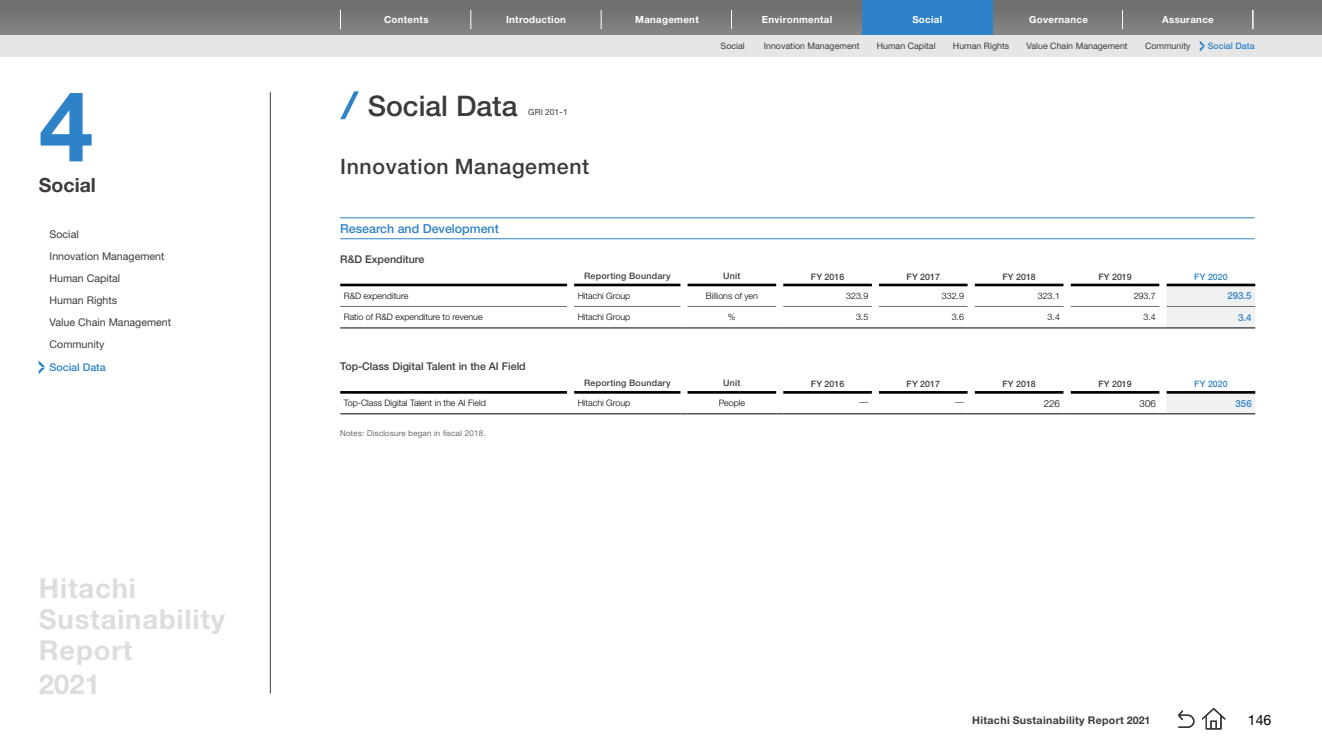
<style>
.page{position:relative;width:1322px;height:745px;background:#fff}
.page>*{position:absolute;margin:0;border:0;box-sizing:border-box;transform-origin:0 0}
.t1{font:700 97.5px "Helvetica Neue LT Std";color:#2d82c8}
.t2{font:500 28.38px "Helvetica Neue LT Std";color:#3e3a39}
.t3{font:700 27.5px/31px "Helvetica Neue LT Std";letter-spacing:.03em;color:#dcdddd}
.t4{font:500 21.25px "Helvetica Neue LT Std";letter-spacing:.03em;color:#3e3a39}
.t5{font:700 19.5px "Helvetica Neue LT Std";color:#3e3a39}
.t6{font:14.12px "Helvetica Neue LT Std";color:#000}
.t7{font:500 12.38px "Helvetica Neue LT Std";color:#2d82c8}
.t8{font:10.62px/22.1px "Helvetica Neue LT Std";color:#3e3a39}
.t9{font:500 10.62px "Helvetica Neue LT Std";color:#3e3a39}
.t10{font:700 10.62px "Helvetica Neue LT Std";letter-spacing:.03em;color:#3e3a39}
.t11{font:500 10.62px "Helvetica Neue LT Std";color:#2d82c8}
.t12{font:700 9.75px "Helvetica Neue LT Std";letter-spacing:.03em;color:#fff}
.t13{font:500 9.75px "Helvetica Neue LT Std";color:#2d82c8}
.t14{font:300 9.75px "Helvetica Neue LT Std";color:#000}
.t15{font:300 8.88px "Helvetica Neue LT Std";color:#000}
.t16{font:500 8.88px "Helvetica Neue LT Std";letter-spacing:.03em;color:#3e3a39}
.t17{font:8.88px "Helvetica Neue LT Std";color:#3e3a39}
.t18{font:500 8.88px "Helvetica Neue LT Std";color:#2d82c8}
.t19{font:300 8.88px "UD Shin Go Pro";color:#000}
.t20{font:8.38px "Helvetica Neue LT Std";letter-spacing:.015em;color:#3e3a39}
.t21{font:300 8px "Helvetica Neue LT Std";letter-spacing:.04em;color:#3e3a39}
</style>
<div class="page">
<hr style="left:340px;top:217px;width:914px;height:1px;background:#2d82c8">
<hr style="left:340px;top:238px;width:914px;height:1px;background:#2d82c8">
<svg style="left:340px;top:91px;width:19px;height:28px"></svg>
<hr style="left:340px;top:306px;width:227px;height:1px;background:#727171">
<hr style="left:574px;top:306px;width:106px;height:1px;background:#727171">
<hr style="left:687px;top:306px;width:89px;height:1px;background:#727171">
<hr style="left:783px;top:306px;width:89px;height:1px;background:#727171">
<hr style="left:879px;top:306px;width:88px;height:1px;background:#727171">
<hr style="left:975px;top:306px;width:88px;height:1px;background:#727171">
<hr style="left:1070px;top:306px;width:89px;height:1px;background:#727171">
<hr style="left:340px;top:283px;width:227px;height:3px;background:#000">
<hr style="left:574px;top:283px;width:106px;height:3px;background:#000">
<hr style="left:687px;top:283px;width:89px;height:3px;background:#000">
<hr style="left:783px;top:283px;width:89px;height:3px;background:#000">
<hr style="left:879px;top:283px;width:88px;height:3px;background:#000">
<hr style="left:975px;top:283px;width:88px;height:3px;background:#000">
<hr style="left:1070px;top:283px;width:89px;height:3px;background:#000">
<hr style="left:1166px;top:283px;width:89px;height:3px;background:#000">
<hr style="left:340px;top:327px;width:227px;height:1px;background:#000">
<hr style="left:574px;top:327px;width:106px;height:1px;background:#000">
<hr style="left:687px;top:327px;width:89px;height:1px;background:#000">
<hr style="left:783px;top:327px;width:89px;height:1px;background:#000">
<hr style="left:879px;top:327px;width:88px;height:1px;background:#000">
<hr style="left:975px;top:327px;width:88px;height:1px;background:#000">
<hr style="left:1070px;top:327px;width:89px;height:1px;background:#000">
<svg style="left:1159px;top:285px;width:96px;height:43px"></svg>
<hr style="left:1166px;top:327px;width:89px;height:1px;background:#000">
<div style="left:1166px;top:392px;width:89px;height:21px;background:#f0f1f1"></div>
<hr style="left:340px;top:391px;width:227px;height:2px;background:#000">
<hr style="left:574px;top:391px;width:106px;height:2px;background:#000">
<hr style="left:687px;top:391px;width:89px;height:2px;background:#000">
<hr style="left:783px;top:391px;width:89px;height:2px;background:#000">
<hr style="left:879px;top:391px;width:88px;height:2px;background:#000">
<hr style="left:975px;top:391px;width:88px;height:2px;background:#000">
<hr style="left:1070px;top:391px;width:89px;height:2px;background:#000">
<hr style="left:1166px;top:391px;width:89px;height:2px;background:#000">
<hr style="left:340px;top:413px;width:227px;height:1px;background:#000">
<hr style="left:574px;top:413px;width:106px;height:1px;background:#000">
<hr style="left:687px;top:413px;width:89px;height:1px;background:#000">
<hr style="left:783px;top:413px;width:89px;height:1px;background:#000">
<hr style="left:879px;top:413px;width:88px;height:1px;background:#000">
<hr style="left:975px;top:413px;width:88px;height:1px;background:#000">
<hr style="left:1070px;top:413px;width:89px;height:1px;background:#000">
<hr style="left:1166px;top:413px;width:89px;height:1px;background:#000">
<div style="left:0;top:0;width:1322px;height:35px;background:linear-gradient(to right,#7a7979,#797979)"></div>
<svg style="left:1122px;top:10px;width:1px;height:19px"></svg>
<svg style="left:601px;top:10px;width:1px;height:19px"></svg>
<svg style="left:731px;top:10px;width:1px;height:19px"></svg>
<svg style="left:470px;top:10px;width:1px;height:19px"></svg>
<svg style="left:340px;top:10px;width:1px;height:19px"></svg>
<svg style="left:1252px;top:10px;width:1px;height:19px"></svg>
<div style="left:1205px;top:714px;width:16px;height:15px;border:1px solid #3e3a39"></div>
<svg style="left:1178px;top:707px;width:48px;height:21px"></svg>
<hr style="left:270px;top:92px;width:1px;height:601px;background:#3e3a39">
<svg style="left:39px;top:361px;width:6px;height:13px"></svg>
<div style="left:861px;top:0;width:131px;height:35px;background:#2d82c8"></div>
<div style="left:1px;top:35px;width:1321px;height:22px;background:#e6e6e6"></div>
<svg style="left:1199px;top:40px;width:6px;height:12px"></svg>
<h1 class="t1" style="left:39px;top:66px;width:56px">4</h1>
<h3 class="t5" style="left:39px;top:173px;width:58px">Social</h3>
<p class="t8" style="left:50px;top:222px;width:123px">Social<br>Innovation Management<br>Human Capital<br>Human Rights<br>Value Chain Management<br>Community</p>
<p class="t11" style="left:50px;top:360px;width:58px">Social Data</p>
<h3 class="t3" style="left:39px;top:571px;width:188px">Hitachi<br>Sustainability<br>Report</h3>
<h3 class="t3" style="left:39px;top:667px;width:63px">2021</h3>
<p class="t12" style="left:384px;top:14px;width:46px">Contents</p>
<p class="t12" style="left:506px;top:14px;width:62px">Introduction</p>
<p class="t12" style="left:635px;top:14px;width:65px">Management</p>
<p class="t12" style="left:762px;top:14px;width:72px">Environmental</p>
<p class="t12" style="left:912px;top:14px;width:31px">Social</p>
<p class="t12" style="left:1029px;top:14px;width:60px">Governance</p>
<p class="t12" style="left:1162px;top:14px;width:53px">Assurance</p>
<p class="t17" style="left:720px;top:41px;width:26px">Social</p>
<p class="t17" style="left:764px;top:41px;width:97px">Innovation Management</p>
<p class="t17" style="left:877px;top:41px;width:60px">Human Capital</p>
<p class="t17" style="left:953px;top:41px;width:58px">Human Rights</p>
<p class="t17" style="left:1026px;top:41px;width:103px">Value Chain Management</p>
<p class="t17" style="left:1145px;top:41px;width:47px">Community</p>
<p class="t18" style="left:1208px;top:41px;width:48px">Social Data</p>
<h2 class="t2" style="left:368px;top:89px;width:151px">Social Data</h2>
<p class="t20" style="left:528px;top:106px;width:41px">GRI 201-1</p>
<h3 class="t4" style="left:340px;top:154px;width:250px">Innovation Management</h3>
<h3 class="t7" style="left:340px;top:221px;width:160px">Research and Development</h3>
<p class="t9" style="left:340px;top:252px;width:86px">R&amp;D Expenditure</p>
<p class="t16" style="left:584px;top:270px;width:88px">Reporting Boundary</p>
<p class="t16" style="left:723px;top:270px;width:19px">Unit</p>
<p class="t16" style="left:811px;top:271px;width:35px">FY 2016</p>
<p class="t16" style="left:906px;top:271px;width:35px">FY 2017</p>
<p class="t16" style="left:1002px;top:271px;width:35px">FY 2018</p>
<p class="t16" style="left:1098px;top:271px;width:35px">FY 2019</p>
<p class="t18" style="left:1194px;top:271px;width:35px">FY 2020</p>
<p class="t15" style="left:344px;top:290px;width:66px">R&amp;D expenditure</p>
<p class="t15" style="left:578px;top:290px;width:54px">Hitachi Group</p>
<p class="t15" style="left:706px;top:290px;width:54px">Billions of yen</p>
<p class="t15" style="left:846px;top:290px;width:24px">323.9</p>
<p class="t15" style="left:942px;top:290px;width:24px">332.9</p>
<p class="t15" style="left:1038px;top:290px;width:24px">323.1</p>
<p class="t15" style="left:1133px;top:290px;width:24px">293.7</p>
<p class="t13" style="left:1227px;top:290px;width:26px">293.5</p>
<p class="t15" style="left:344px;top:311px;width:140px">Ratio of R&amp;D expenditure to revenue</p>
<p class="t15" style="left:578px;top:311px;width:54px">Hitachi Group</p>
<p class="t15" style="left:728px;top:311px;width:9px">%</p>
<p class="t15" style="left:856px;top:311px;width:14px">3.5</p>
<p class="t15" style="left:951px;top:311px;width:14px">3.6</p>
<p class="t15" style="left:1047px;top:311px;width:14px">3.4</p>
<p class="t15" style="left:1143px;top:311px;width:14px">3.4</p>
<p class="t13" style="left:1238px;top:311px;width:15px">3.4</p>
<p class="t9" style="left:340px;top:360px;width:187px">Top-Class Digital Talent in the AI Field</p>
<p class="t16" style="left:584px;top:378px;width:88px">Reporting Boundary</p>
<p class="t16" style="left:723px;top:378px;width:19px">Unit</p>
<p class="t16" style="left:811px;top:378px;width:35px">FY 2016</p>
<p class="t16" style="left:906px;top:378px;width:35px">FY 2017</p>
<p class="t16" style="left:1002px;top:378px;width:35px">FY 2018</p>
<p class="t16" style="left:1098px;top:378px;width:35px">FY 2019</p>
<p class="t18" style="left:1194px;top:378px;width:35px">FY 2020</p>
<p class="t15" style="left:344px;top:397px;width:143px">Top-Class Digital Talent in the AI Field</p>
<p class="t15" style="left:578px;top:397px;width:54px">Hitachi Group</p>
<p class="t15" style="left:718px;top:397px;width:28px">People</p>
<p class="t19" style="left:859px;top:395px;width:10px">―</p>
<p class="t19" style="left:955px;top:395px;width:10px">―</p>
<p class="t14" style="left:1043px;top:397px;width:18px">226</p>
<p class="t14" style="left:1139px;top:397px;width:18px">306</p>
<p class="t13" style="left:1235px;top:397px;width:18px">356</p>
<p class="t21" style="left:340px;top:428px;width:147px">Notes: Disclosure began in fiscal 2018.</p>
<p class="t10" style="left:972px;top:713px;width:180px">Hitachi Sustainability Report 2021</p>
<h3 class="t6" style="left:1248px;top:711px;width:25px">146</h3>
</div>
